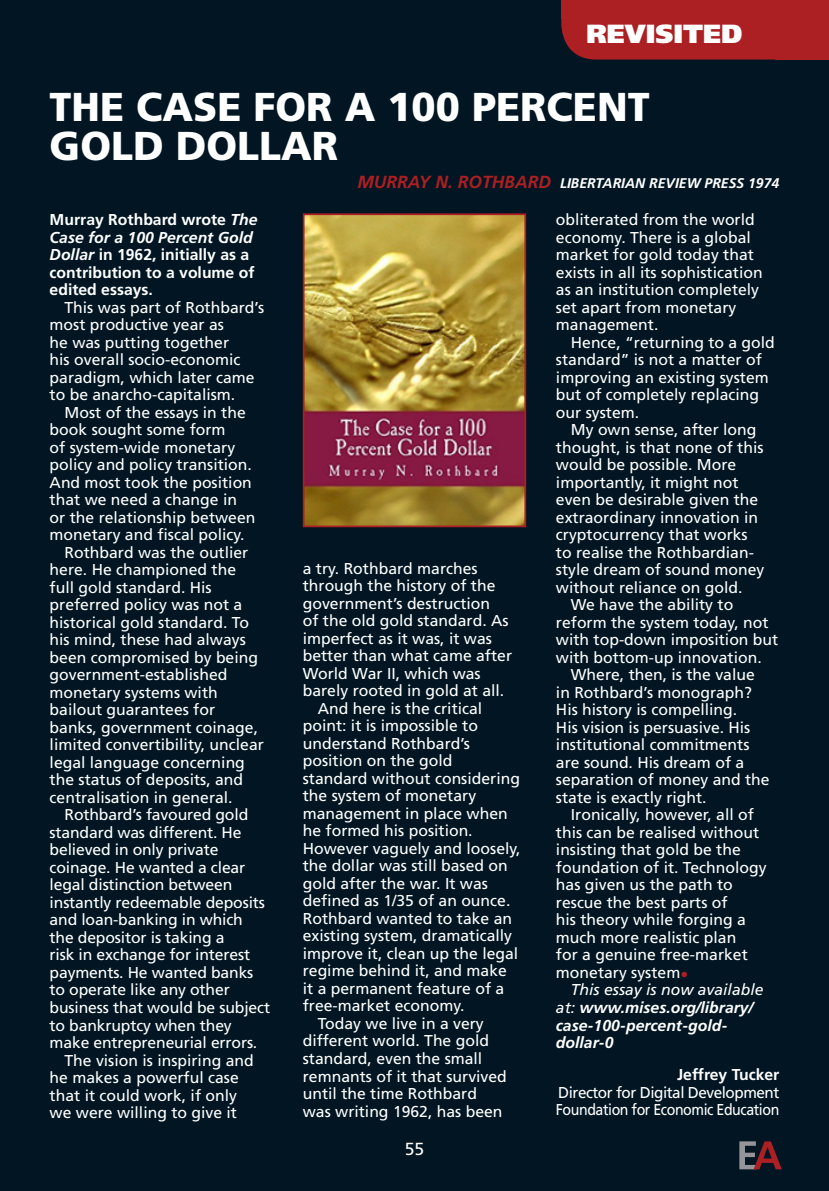
<style>
.page{position:relative;width:829px;height:1191px;background:#fff}
.page>*{position:absolute;margin:0;border:0;box-sizing:border-box;transform-origin:0 0}
.headline{font:900 40.25px/38.5px "Frutiger";color:#fff}
.t1{font:900 26.25px "Frutiger";color:#fff}
.t2{font:17.5px "Frutiger";color:#fff}
.indent_body_text{font:15.75px/17.5px "Frutiger";color:#fff}
.indent_body_text-2{font:700 15.75px/17.5px "Frutiger";color:#fff}
.indent_body_text-3{font:italic 700 15.75px/17.5px "Frutiger";color:#fff}
.indent_body_text-4{font:15.75px "Frutiger";letter-spacing:-.03em;color:#fff;scale:.9 1}
.indent_body_text-5{font:15.75px "Frutiger";letter-spacing:-.03em;color:#fff}
.headline-2{font:italic 700 14px "Frutiger";color:#fff}
.s1{font-size:17.5px;color:#ac1f22}
.s2{font-style:italic}
.s3{color:#ac1f22}
.s4{font-weight:400}
</style>
<div class="page">
<div style="left:0;top:0;width:828px;height:1191px;background:#011622"></div>
<svg style="left:739px;top:1141px;width:42px;height:28px"></svg>
<div style="left:561px;top:0;width:267px;height:60px;background:#ac1f22"></div>
<img style="left:306px;top:216px;width:217px;height:308px">
<div style="left:303px;top:213px;width:223px;height:314px;border:2px solid #ac1f22"></div>
<p class="t1" style="left:586px;top:17px;width:158px">REVISITED</p>
<p class="headline" style="left:50px;top:88px;width:601px">THE CASE FOR A 100 PERCENT<br>GOLD DOLLAR</p>
<p class="headline-2" style="left:357px;top:175px;width:423px"><span class="s1">MURRAY N. ROTHBARD</span> LIBERTARIAN REVIEW PRESS 1974</p>
<p class="indent_body_text-2" style="left:50px;top:211px;width:209px">Murray Rothbard wrote <span class="s2">The<br>Case for a 100 Percent Gold<br>Dollar</span> in 1962, initially as a contribution to a volume of edited essays.</p>
<p class="indent_body_text" style="left:50px;top:298px;width:216px;text-indent:15px">This was part of Rothbard’s most productive year as<br>he was putting together<br>his overall socio-economic paradigm, which later came to be anarcho-capitalism.</p>
<p class="indent_body_text" style="left:50px;top:403px;width:207px;text-indent:15px">Most of the essays in the book sought some form<br>of system-wide monetary policy and policy transition.<br>And most took the position that we need a change in or the relationship between monetary and fiscal policy.</p>
<p class="indent_body_text" style="left:50px;top:543px;width:216px;text-indent:15px">Rothbard was the outlier here. He championed the full gold standard. His preferred policy was not a historical gold standard. To his mind, these had always been compromised by being government-established monetary systems with bailout guarantees for banks, government coinage, limited convertibility, unclear legal language concerning the status of deposits, and centralisation in general.</p>
<p class="indent_body_text" style="left:50px;top:806px;width:222px;text-indent:15px">Rothbard’s favoured gold standard was different. He believed in only private coinage. He wanted a clear legal distinction between instantly redeemable deposits and loan-banking in which the depositor is taking a<br>risk in exchange for interest payments. He wanted banks to operate like any other business that would be subject to bankruptcy when they make entrepreneurial errors.</p>
<p class="indent_body_text" style="left:50px;top:1051px;width:205px;text-indent:15px">The vision is inspiring and he makes a powerful case that it could work, if only we were willing to give it</p>
<p class="indent_body_text" style="left:303px;top:559px;width:211px">a try. Rothbard marches through the history of the government’s destruction<br>of the old gold standard. As imperfect as it was, it was better than what came after<br>World War II, which was barely rooted in gold at all.</p>
<p class="indent_body_text" style="left:303px;top:699px;width:219px;text-indent:15px">And here is the critical point: it is impossible to understand Rothbard’s position on the gold standard without considering the system of monetary management in place when he formed his position.<br>However vaguely and loosely, the dollar was still based on gold after the war. It was defined as 1/35 of an ounce.<br>Rothbard wanted to take an existing system, dramatically improve it, clean up the legal regime behind it, and make it a permanent feature of a free-market economy.</p>
<p class="indent_body_text" style="left:303px;top:1014px;width:205px;text-indent:15px">Today we live in a very different world. The gold standard, even the small remnants of it that survived until the time Rothbard was writing 1962, has been</p>
<p class="t2" style="left:404px;top:1138px;width:21px">55</p>
<p class="indent_body_text" style="left:556px;top:211px;width:208px">obliterated from the world economy. There is a global market for gold today that exists in all its sophistication as an institution completely set apart from monetary management.</p>
<p class="indent_body_text" style="left:556px;top:333px;width:220px;text-indent:15px">Hence, “returning to a gold standard” is not a matter of improving an existing system but of completely replacing our system.</p>
<p class="indent_body_text" style="left:556px;top:421px;width:210px;text-indent:15px">My own sense, after long thought, is that none of this would be possible. More importantly, it might not even be desirable given the extraordinary innovation in cryptocurrency that works to realise the Rothbardian&shy;style dream of sound money without reliance on gold.</p>
<p class="indent_body_text" style="left:556px;top:596px;width:224px;text-indent:15px">We have the ability to reform the system today, not with top-down imposition but with bottom-up innovation.</p>
<p class="indent_body_text" style="left:556px;top:666px;width:215px;text-indent:15px">Where, then, is the value in Rothbard’s monograph?<br>His history is compelling.<br>His vision is persuasive. His institutional commitments are sound. His dream of a separation of money and the state is exactly right.</p>
<p class="indent_body_text" style="left:556px;top:806px;width:212px;text-indent:15px">Ironically, however, all of this can be realised without insisting that gold be the foundation of it. Technology has given us the path to rescue the best parts of<br>his theory while forging a much more realistic plan<br>for a genuine free-market monetary system<span class="s3">•</span></p>
<p class="indent_body_text-3" style="left:556px;top:981px;width:209px;text-indent:15px"><span class="s4">This essay is now available at:</span> www.mises.org/library/ case-100-percent-gold&shy;dollar-0</p>
<p class="indent_body_text-2" style="left:677px;top:1066px;width:104px">Jeffrey Tucker</p>
<p class="indent_body_text-5" style="left:558px;top:1083px;width:222px">Director for Digital Development</p>
<p class="indent_body_text-4" style="left:556px;top:1100px;width:250px">Foundation for Economic Education</p>
</div>
